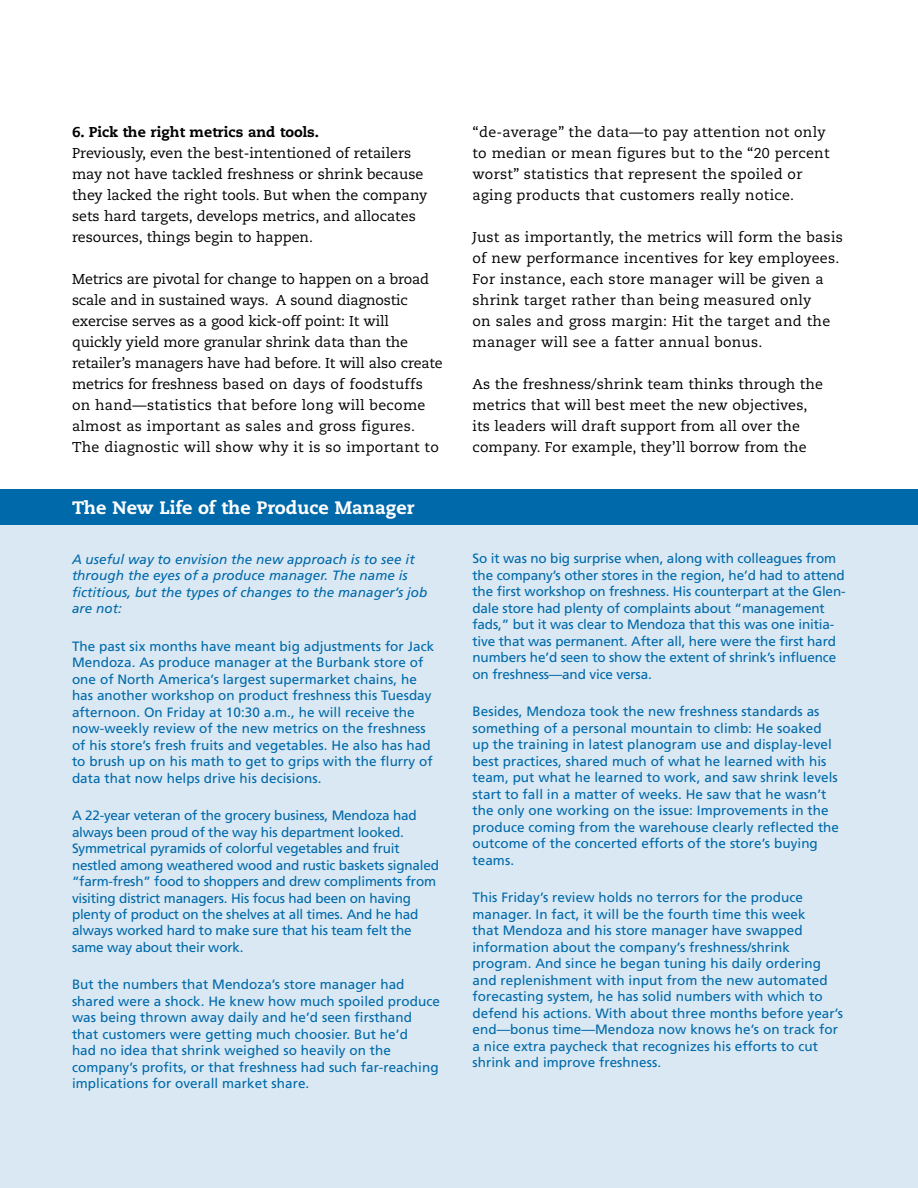
<style>
.page{position:relative;width:918px;height:1188px;background:#fff}
.page>*{position:absolute;margin:0;border:0;box-sizing:border-box;transform-origin:0 0}
.t1{font:800 18px "Caecilia";color:#fff}
.t2{font:14.25px/21px "Caecilia LT Std";letter-spacing:.01em;color:#000}
.t3{font:14.25px/21px "Caecilia LT Std";letter-spacing:-.01em;color:#000}
.t4{font:800 14.25px "Caecilia LT Std";color:#000}
.t5{font:13.5px/16.5px "Frutiger LT Std";letter-spacing:.005em;color:#0069aa}
.t6{font:13.5px/16.5px "Frutiger LT Std";letter-spacing:-.015em;color:#0069aa}
.t7{font:italic 13.5px/16.5px "Frutiger LT Std";letter-spacing:.005em;color:#0069aa}
</style>
<div class="page">
<div style="left:0;top:495px;width:918px;height:693px;background:#d9e8f2"></div>
<div style="left:0;top:489px;width:918px;height:36px;background:#0069aa"></div>
<p class="t4" style="left:72px;top:123px;width:249px">6. Pick the right metrics and tools.</p>
<p class="t2" style="left:72px;top:143px;width:357px">Previously, even the best-intentioned of retailers may not have tackled freshness or shrink because they lacked the right tools. But when the company sets hard targets, develops metrics, and allocates resources, things begin to happen.</p>
<p class="t3" style="left:72px;top:269px;width:372px">Metrics are pivotal for change to happen on a broad scale and in sustained ways. A sound diagnostic exercise serves as a good kick-off point: It will<br>quickly yield more granular shrink data than the retailer’s managers have had before. It will also create metrics for freshness based on days of foodstuffs on hand—statistics that before long will become almost as important as sales and gross figures.<br>The diagnostic will show why it is so important to</p>
<h1 class="t1" style="left:72px;top:496px;width:344px">The New Life of the Produce Manager</h1>
<p class="t7" style="left:72px;top:551px;width:357px">A useful way to envision the new approach is to see it through the eyes of a produce manager. The name is fictitious, but the types of changes to the manager’s job are not:</p>
<p class="t5" style="left:72px;top:638px;width:364px">The past six months have meant big adjustments for Jack Mendoza. As produce manager at the Burbank store of one of North America’s largest supermarket chains, he has another workshop on product freshness this Tuesday afternoon. On Friday at 10:30 a.m., he will receive the now-weekly review of the new metrics on the freshness of his store’s fresh fruits and vegetables. He also has had to brush up on his math to get to grips with the flurry of data that now helps drive his decisions.</p>
<p class="t6" style="left:72px;top:807px;width:368px">A 22-year veteran of the grocery business, Mendoza had always been proud of the way his department looked.<br>Symmetrical pyramids of colorful vegetables and fruit nestled among weathered wood and rustic baskets signaled “farm-fresh” food to shoppers and drew compliments from visiting district managers. His focus had been on having plenty of product on the shelves at all times. And he had always worked hard to make sure that his team felt the same way about their work.</p>
<p class="t5" style="left:72px;top:977px;width:370px">But the numbers that Mendoza’s store manager had shared were a shock. He knew how much spoiled produce was being thrown away daily and he’d seen firsthand that customers were getting much choosier. But he’d<br>had no idea that shrink weighed so heavily on the company’s profits, or that freshness had such far-reaching implications for overall market share.</p>
<p class="t2" style="left:472px;top:122px;width:359px">“de-average” the data—to pay attention not only to median or mean figures but to the “20 percent worst” statistics that represent the spoiled or aging products that customers really notice.</p>
<p class="t2" style="left:472px;top:227px;width:372px">Just as importantly, the metrics will form the basis of new performance incentives for key employees.<br>For instance, each store manager will be given a shrink target rather than being measured only<br>on sales and gross margin: Hit the target and the manager will see a fatter annual bonus.</p>
<p class="t2" style="left:472px;top:374px;width:352px">As the freshness/shrink team thinks through the metrics that will best meet the new objectives, its leaders will draft support from all over the company. For example, they’ll borrow from the</p>
<p class="t5" style="left:473px;top:551px;width:375px">So it was no big surprise when, along with colleagues from the company’s other stores in the region, he’d had to attend the first workshop on freshness. His counterpart at the Glen&shy;dale store had plenty of complaints about “management fads,” but it was clear to Mendoza that this was one initia&shy;tive that was permanent. After all, here were the first hard numbers he’d seen to show the extent of shrink’s influence on freshness—and vice versa.</p>
<p class="t5" style="left:473px;top:704px;width:368px">Besides, Mendoza took the new freshness standards as something of a personal mountain to climb: He soaked up the training in latest planogram use and display-level best practices, shared much of what he learned with his team, put what he learned to work, and saw shrink levels start to fall in a matter of weeks. He saw that he wasn’t the only one working on the issue: Improvements in the produce coming from the warehouse clearly reflected the outcome of the concerted efforts of the store’s buying teams.</p>
<p class="t5" style="left:473px;top:890px;width:372px">This Friday’s review holds no terrors for the produce manager. In fact, it will be the fourth time this week<br>that Mendoza and his store manager have swapped information about the company’s freshness/shrink program. And since he began tuning his daily ordering and replenishment with input from the new automated forecasting system, he has solid numbers with which to defend his actions. With about three months before year’s end—bonus time—Mendoza now knows he’s on track for a nice extra paycheck that recognizes his efforts to cut shrink and improve freshness.</p>
</div>
